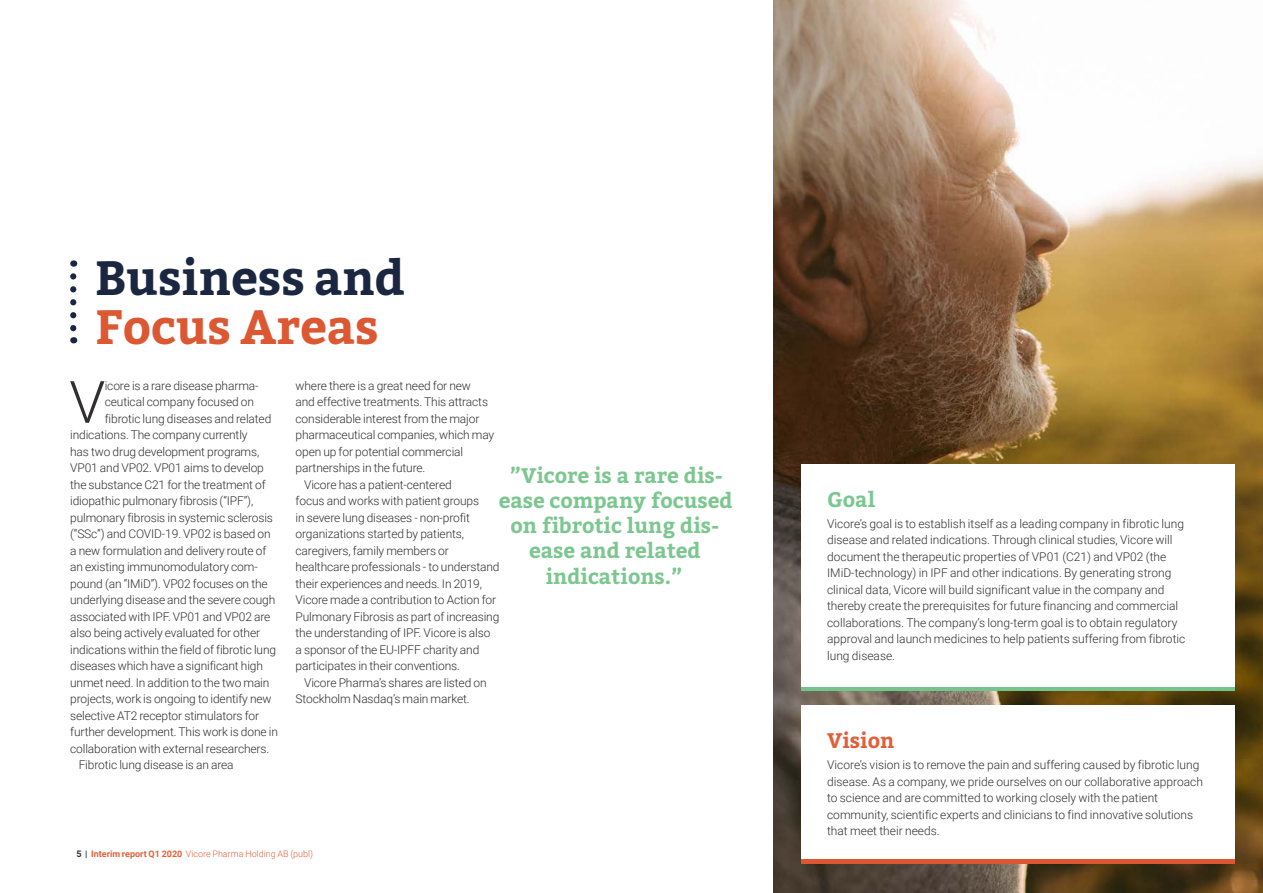
<style>
.page{position:relative;width:1263px;height:893px;background:#fff}
.page>*{position:absolute;margin:0;border:0;box-sizing:border-box;transform-origin:0 0}
.Vicore_-_brödtext__i{font:300 58.35px "Roboto";color:#312f30}
.Vicore_-_Rubrik_1{font:700 48px/49.5px "Bitter";color:#1b2741}
.Vicore_-_citat_i_tex{font:700 21px/25.2px "Bitter";color:#7cc790;text-align:center}
.Vicore_-_Rubrik_graf{font:700 21px "Bitter";color:#df613a}
.Vicore_-_Rubrik_graf-2{font:700 21px "Bitter";color:#7cc790}
.Vicore_-_brödtext_fö{font:300 12px/16.5px "Roboto";color:#312f30}
.Vicore_-_brödtext__i-2{font:300 12px "Roboto";letter-spacing:-.01em;color:#312f30}
.Vicore_-_brödtext{font:300 12px/16.5px "Roboto";letter-spacing:-.01em;color:#312f30}
.t1{font:300 9px "Roboto";color:#df613a}
.s1{color:#dc5833}
.s2{font-weight:700;color:#312f30}
.s3{font-weight:700}
</style>
<div class="page">
<img style="left:774px;top:0;width:489px;height:893px">
<svg style="left:70px;top:276px;width:6px;height:67px"></svg>
<div style="left:801px;top:465px;width:434px;height:226px;background:#fff"></div>
<hr style="left:801px;top:687px;width:434px;height:4px;background:#74c58b">
<div style="left:801px;top:705px;width:434px;height:158px;background:#fff"></div>
<hr style="left:801px;top:859px;width:434px;height:4px;background:#dc5833">
<p class="Vicore_-_Rubrik_1" style="left:95px;top:253px;width:311px">Business and<br><span class="s1">Focus Areas</span></p>
<p class="Vicore_-_brödtext" style="left:296px;top:377px;width:200px">where there is a great need for new<br>and effective treatments. This attracts considerable interest from the major pharmaceutical companies, which may open up for potential commercial partnerships in the future.</p>
<p class="Vicore_-_brödtext" style="left:296px;top:476px;width:205px;text-indent:9px">Vicore has a patient-centered<br>focus and works with patient groups<br>in severe lung diseases - non-profit organizations started by patients, caregivers, family members or healthcare professionals - to understand their experiences and needs. In 2019, Vicore made a contribution to Action for Pulmonary Fibrosis as part of increasing the understanding of IPF. Vicore is also a sponsor of the EU-IPFF charity and participates in their conventions.</p>
<p class="Vicore_-_brödtext" style="left:296px;top:674px;width:193px;text-indent:9px">Vicore Pharma’s shares are listed on<br>Stockholm Nasdaq’s main market.</p>
<p class="Vicore_-_brödtext__i" style="left:69px;top:361px;width:38px">V</p>
<p class="Vicore_-_brödtext__i-2" style="left:105px;top:377px;width:155px">icore is a rare disease pharma-</p>
<p class="Vicore_-_brödtext__i-2" style="left:105px;top:394px;width:151px">ceutical company focused on</p>
<p class="Vicore_-_brödtext__i-2" style="left:105px;top:410px;width:168px">fibrotic lung diseases and related</p>
<p class="Vicore_-_brödtext__i-2" style="left:70px;top:427px;width:179px">indications. The company currently</p>
<p class="Vicore_-_brödtext__i-2" style="left:70px;top:443px;width:191px">has two drug development programs,</p>
<p class="Vicore_-_brödtext__i-2" style="left:70px;top:460px;width:195px">VP01 and VP02. VP01 aims to develop</p>
<p class="Vicore_-_brödtext__i-2" style="left:70px;top:476px;width:197px">the substance C21 for the treatment of</p>
<p class="Vicore_-_brödtext__i-2" style="left:70px;top:493px;width:185px">idiopathic pulmonary fibrosis (“IPF”),</p>
<p class="Vicore_-_brödtext__i-2" style="left:70px;top:509px;width:204px">pulmonary fibrosis in systemic sclerosis</p>
<p class="Vicore_-_brödtext__i-2" style="left:70px;top:526px;width:202px">(“SSc”) and COVID-19. VP02 is based on</p>
<p class="Vicore_-_brödtext__i-2" style="left:70px;top:542px;width:198px">a new formulation and delivery route of</p>
<p class="Vicore_-_brödtext__i-2" style="left:70px;top:559px;width:189px">an existing immunomodulatory com-</p>
<p class="Vicore_-_brödtext__i-2" style="left:70px;top:575px;width:199px">pound (an “IMiD”). VP02 focuses on the</p>
<p class="Vicore_-_brödtext__i-2" style="left:70px;top:592px;width:207px">underlying disease and the severe cough</p>
<p class="Vicore_-_brödtext__i-2" style="left:70px;top:608px;width:202px">associated with IPF. VP01 and VP02 are</p>
<p class="Vicore_-_brödtext__i-2" style="left:70px;top:625px;width:192px">also being actively evaluated for other</p>
<p class="Vicore_-_brödtext__i-2" style="left:70px;top:641px;width:208px">indications within the field of fibrotic lung</p>
<p class="Vicore_-_brödtext__i-2" style="left:70px;top:658px;width:194px">diseases which have a significant high</p>
<p class="Vicore_-_brödtext__i-2" style="left:70px;top:674px;width:201px">unmet need. In addition to the two main</p>
<p class="Vicore_-_brödtext__i-2" style="left:70px;top:691px;width:203px">projects, work is ongoing to identify new</p>
<p class="Vicore_-_brödtext__i-2" style="left:70px;top:707px;width:191px">selective AT2 receptor stimulators for</p>
<p class="Vicore_-_brödtext__i-2" style="left:70px;top:724px;width:209px">further development. This work is done in</p>
<p class="Vicore_-_brödtext__i-2" style="left:70px;top:740px;width:201px">collaboration with external researchers.</p>
<p class="Vicore_-_brödtext" style="left:79px;top:756px;width:157px">Fibrotic lung disease is an area</p>
<p class="Vicore_-_citat_i_tex" style="left:499px;top:463px;width:236px">”Vicore is a rare dis&shy;ease company focused on fibrotic lung dis&shy;ease and related indications.”</p>
<p class="t1" style="left:77px;top:847px;width:238px"><span class="s2">5 |</span> <span class="s3">Interim report Q1 2020</span> Vicore Pharma Holding AB (publ)</p>
<p class="Vicore_-_Rubrik_graf-2" style="left:827px;top:487px;width:50px">Goal</p>
<p class="Vicore_-_brödtext_fö" style="left:827px;top:514px;width:360px">Vicore’s goal is to establish itself as a leading company in fibrotic lung disease and related indications. Through clinical studies, Vicore will document the therapeutic properties of VP01 (C21) and VP02 (the IMiD-technology) in IPF and other indications. By generating strong clinical data, Vicore will build significant value in the company and thereby create the prerequisites for future financing and commercial collaborations. The company’s long-term goal is to obtain regulatory approval and launch medicines to help patients suffering from fibrotic lung disease.</p>
<p class="Vicore_-_Rubrik_graf" style="left:827px;top:728px;width:69px">Vision</p>
<p class="Vicore_-_brödtext_fö" style="left:827px;top:756px;width:377px">Vicore’s vision is to remove the pain and suffering caused by fibrotic lung disease. As a company, we pride ourselves on our collaborative approach to science and are committed to working closely with the patient community, scientific experts and clinicians to find innovative solutions that meet their needs.</p>
</div>
